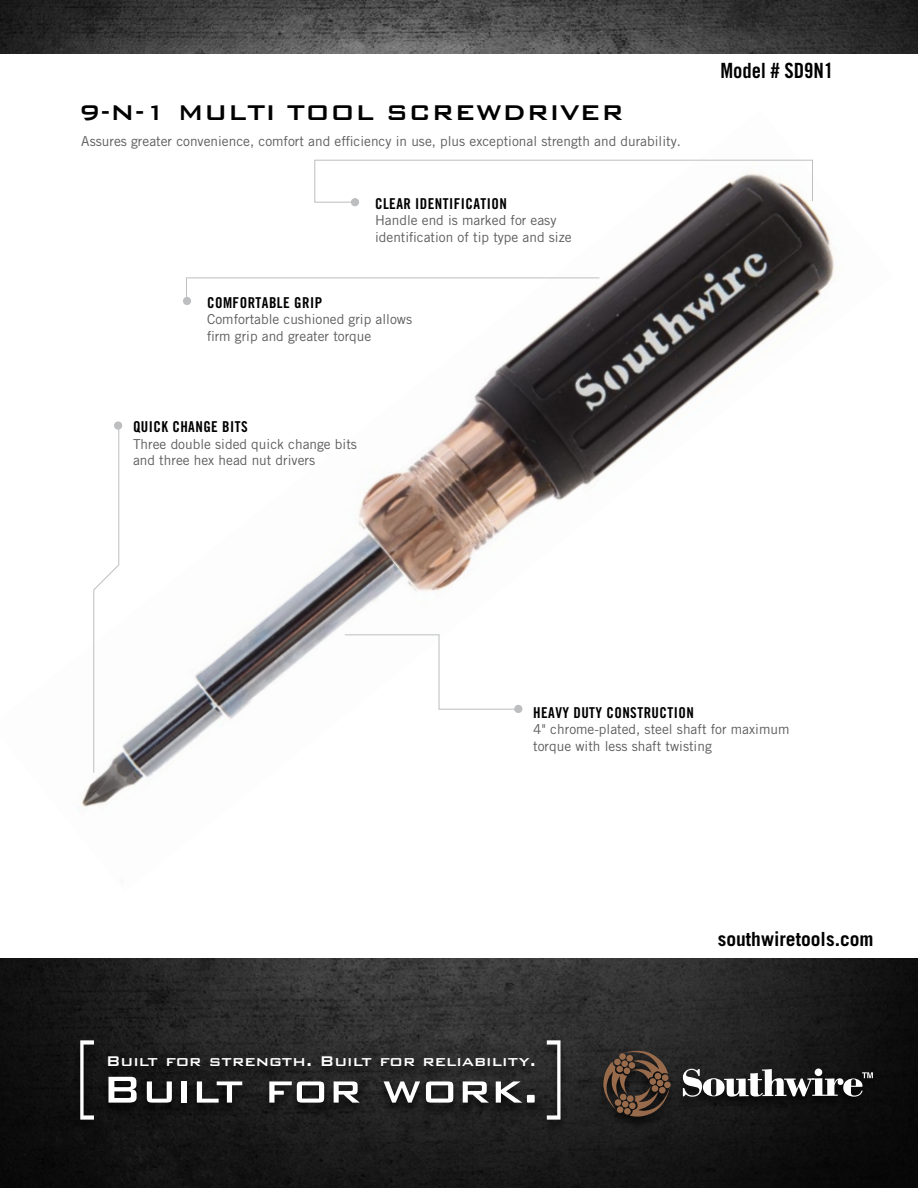
<style>
.page{position:relative;width:918px;height:1188px;background:#fff}
.page>*{position:absolute;margin:0;border:0;box-sizing:border-box;transform-origin:0 0}
.t1{font:500 49.95px "Bank Gothic BT";letter-spacing:.01em;color:#fff}
.t2{font:500 28.5px "Bank Gothic";color:#000}
.t3{font:21px "Trade Gothic LT Std Bd Cn 20";color:#000}
.t4{font:700 19.5px "Trade Gothic LT Std";color:#000}
.t5{font:500 18.75px "Bank Gothic BT";color:#fff}
.t6{font:15px "Trade Gothic LT Std Bd Cn 20";letter-spacing:.03em;color:#000}
.t7{font:13.65px/16.5px "Trade Gothic LT Std";color:#5c5c5c}
</style>
<div class="page">
<svg style="left:0;top:958px;width:918px;height:230px"></svg>
<img style="left:0;top:0;width:918px;height:54px">
<div style="left:597px;top:1051px;width:283px;height:80px;background:#000;opacity:.75"></div>
<svg style="left:603px;top:1047px;width:68px;height:73px"></svg>
<svg style="left:683px;top:1069px;width:190px;height:28px"></svg>
<div style="left:74px;top:1040px;width:494px;height:94px;background:#000;opacity:.75"></div>
<svg style="left:80px;top:1040px;width:14px;height:80px"></svg>
<svg style="left:547px;top:1040px;width:14px;height:80px"></svg>
<img style="left:81px;top:203px;width:754px;height:604px">
<div style="left:514px;top:705px;width:8px;height:8px;background:#bcbec0;border-radius:50%"></div>
<svg style="left:344px;top:634px;width:173px;height:76px"></svg>
<div style="left:183px;top:297px;width:8px;height:8px;background:#bcbec0;border-radius:50%"></div>
<div style="left:351px;top:198px;width:8px;height:8px;background:#bcbec0;border-radius:50%"></div>
<div style="left:114px;top:421px;width:8px;height:9px;background:#bcbec0;border-radius:50%"></div>
<svg style="left:186px;top:277px;width:414px;height:21px"></svg>
<svg style="left:314px;top:159px;width:499px;height:44px"></svg>
<svg style="left:93px;top:425px;width:27px;height:348px"></svg>
<h2 class="t2" style="left:79px;top:91px;width:547px">9-N-1 MULTI TOOL SCREWDRIVER</h2>
<p class="t7" style="left:81px;top:133px;width:601px">Assures greater convenience, comfort and efficiency in use, plus exceptional strength and durability.</p>
<p class="t6" style="left:375px;top:194px;width:133px">CLEAR IDENTIFICATION</p>
<p class="t7" style="left:375px;top:212px;width:198px">Handle end is marked for easy identification of tip type and size</p>
<p class="t6" style="left:207px;top:293px;width:117px">COMFORTABLE GRIP</p>
<p class="t7" style="left:207px;top:311px;width:206px">Comfortable cushioned grip allows firm grip and greater torque</p>
<p class="t6" style="left:133px;top:418px;width:116px">QUICK CHANGE BITS</p>
<p class="t7" style="left:133px;top:435px;width:226px">Three double sided quick change bits and three hex head nut drivers</p>
<h3 class="t3" style="left:720px;top:58px;width:115px">Model # SD9N1</h3>
<p class="t6" style="left:533px;top:703px;width:162px">HEAVY DUTY CONSTRUCTION</p>
<p class="t7" style="left:533px;top:721px;width:258px">4" chrome-plated, steel shaft for maximum torque with less shaft twisting</p>
<h3 class="t5" style="left:106px;top:1051px;width:432px">Built for strength. Built for reliability.</h3>
<h1 class="t1" style="left:102px;top:1062px;width:439px">Built for work.</h1>
<h3 class="t4" style="left:718px;top:927px;width:158px">southwiretools.com</h3>
</div>
